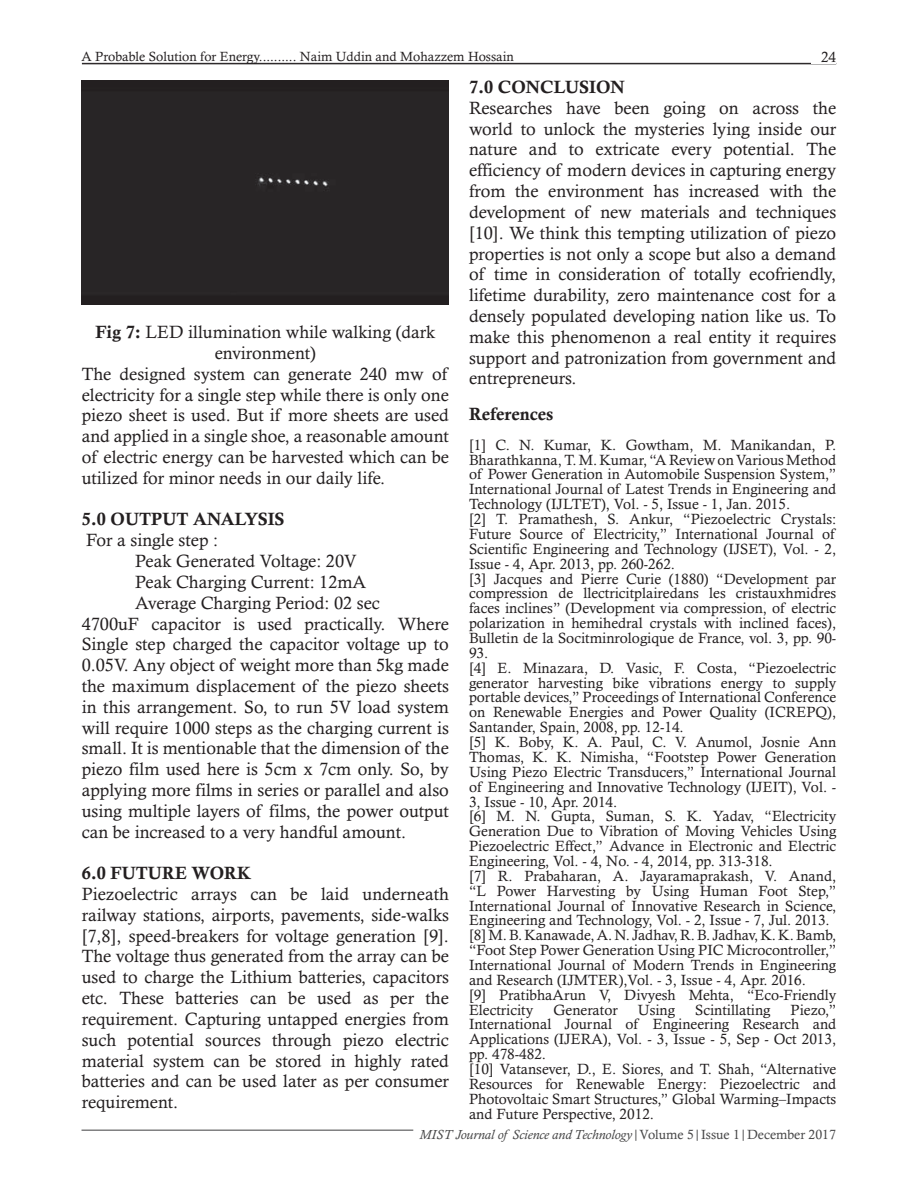
<style>
.page{position:relative;width:918px;height:1188px;background:#fff}
.page>*{position:absolute;margin:0;border:0;box-sizing:border-box;transform-origin:0 0}
.t1{font:17.85px/20.9px "Calisto";color:#231f20;text-align:justify}
.t2{font:17.85px "Calis MT Bol";color:#231f20}
.t3{font:14.85px/14.9px "Calisto";color:#231f20}
.t4{font:13.35px "Calisto";color:#231f20}
.t5{font:italic 13.35px "Calisto";color:#464647}
.s1{font-family:"Calis MT Bol"}
.s2{font-style:normal}
</style>
<div class="page">
<hr style="left:82px;top:1130px;width:331px;height:1px;background:#464647">
<hr style="left:82px;top:63px;width:754px;height:1px;background:#231f20">
<hr style="left:82px;top:64px;width:754px;height:1px;background:#231f20">
<div style="left:812px;top:52px;width:24px;height:12px;background:#fff"></div>
<div style="left:82px;top:80px;width:367px;height:225px;background:#282526"></div>
<p class="t4" style="left:82px;top:52px;width:434px">A Probable Solution for Energy.......... Naim Uddin and Mohazzem Hossain</p>
<p class="t3" style="left:821px;top:51px;width:17px">24</p>
<p class="t1" style="left:95px;top:323px;width:341px"><span class="s1">Fig 7:</span> LED illumination while walking (dark</p>
<p class="t1" style="left:215px;top:344px;width:103px">environment)</p>
<p class="t1" style="left:82px;top:365px;width:367px">The designed system can generate 240 mw of</p>
<p class="t1" style="left:82px;top:386px;width:369px">electricity for a single step while there is only one</p>
<p class="t1" style="left:82px;top:406px;width:369px">piezo sheet is used. But if more sheets are used</p>
<p class="t1" style="left:82px;top:427px;width:369px">and applied in a single shoe, a reasonable amount</p>
<p class="t1" style="left:82px;top:448px;width:369px">of electric energy can be harvested which can be</p>
<p class="t1" style="left:82px;top:469px;width:305px">utilized for minor needs in our daily life.</p>
<p class="t2" style="left:82px;top:513px;width:204px">5.0 OUTPUT ANALYSIS</p>
<p class="t1" style="left:86px;top:531px;width:133px">For a single step :</p>
<p class="t1" style="left:135px;top:552px;width:223px">Peak Generated Voltage: 20V</p>
<p class="t1" style="left:135px;top:573px;width:233px">Peak Charging Current: 12mA</p>
<p class="t1" style="left:135px;top:594px;width:246px">Average Charging Period: 02 sec</p>
<p class="t1" style="left:82px;top:615px;width:369px">4700uF capacitor is used practically. Where</p>
<p class="t1" style="left:82px;top:635px;width:369px">Single step charged the capacitor voltage up to</p>
<p class="t1" style="left:82px;top:656px;width:369px">0.05V. Any object of weight more than 5kg made</p>
<p class="t1" style="left:82px;top:677px;width:369px">the maximum displacement of the piezo sheets</p>
<p class="t1" style="left:82px;top:698px;width:369px">in this arrangement. So, to run 5V load system</p>
<p class="t1" style="left:82px;top:719px;width:369px">will require 1000 steps as the charging current is</p>
<p class="t1" style="left:82px;top:739px;width:369px">small. It is mentionable that the dimension of the</p>
<p class="t1" style="left:82px;top:760px;width:369px">piezo film used here is 5cm x 7cm only. So, by</p>
<p class="t1" style="left:82px;top:781px;width:369px">applying more films in series or parallel and also</p>
<p class="t1" style="left:82px;top:802px;width:369px">using multiple layers of films, the power output</p>
<p class="t1" style="left:82px;top:823px;width:326px">can be increased to a very handful amount.</p>
<p class="t2" style="left:82px;top:867px;width:171px">6.0 FUTURE WORK</p>
<p class="t1" style="left:82px;top:885px;width:369px">Piezoelectric arrays can be laid underneath railway stations, airports, pavements, side-walks [7,8], speed-breakers for voltage generation [9].<br>The voltage thus generated from the array can be used to charge the Lithium batteries, capacitors etc. These batteries can be used as per the requirement. Capturing untapped energies from such potential sources through piezo electric material system can be stored in highly rated batteries and can be used later as per consumer requirement.</p>
<p class="t2" style="left:469px;top:80px;width:157px">7.0 CONCLUSION</p>
<p class="t1" style="left:469px;top:99px;width:369px">Researches have been going on across the world to unlock the mysteries lying inside our nature and to extricate every potential. The efficiency of modern devices in capturing energy from the environment has increased with the development of new materials and techniques [10]. We think this tempting utilization of piezo properties is not only a scope but also a demand of time in consideration of totally ecofriendly, lifetime durability, zero maintenance cost for a densely populated developing nation like us. To make this phenomenon a real entity it requires support and patronization from government and entrepreneurs.</p>
<p class="t2" style="left:469px;top:407px;width:86px">References</p>
<p class="t3" style="left:469px;top:439px;width:369px">[1] C. N. Kumar, K. Gowtham, M. Manikandan, P.<br>Bharathkanna, T. M. Kumar, “A Review on Various Method of Power Generation in Automobile Suspension System,” International Journal of Latest Trends in Engineering and Technology (IJLTET), Vol. - 5, Issue - 1, Jan. 2015.<br>[2] T. Pramathesh, S. Ankur, “Piezoelectric Crystals:<br>Future Source of Electricity,” International Journal of Scientific Engineering and Technology (IJSET), Vol. - 2, Issue - 4, Apr. 2013, pp. 260-262.<br>[3] Jacques and Pierre Curie (1880) “Development par compression de llectricitplairedans les cristauxhmidres faces inclines” (Development via compression, of electric polarization in hemihedral crystals with inclined faces), Bulletin de la Socitminrologique de France, vol. 3, pp. 90- 93.<br>[4] E. Minazara, D. Vasic, F. Costa, “Piezoelectric generator harvesting bike vibrations energy to supply portable devices,” Proceedings of International Conference on Renewable Energies and Power Quality (ICREPQ), Santander, Spain, 2008, pp. 12-14.<br>[5] K. Boby, K. A. Paul, C. V. Anumol, Josnie Ann Thomas, K. K. Nimisha, “Footstep Power Generation Using Piezo Electric Transducers,” International Journal of Engineering and Innovative Technology (IJEIT), Vol. - 3, Issue - 10, Apr. 2014.<br>[6] M. N. Gupta, Suman, S. K. Yadav, “Electricity Generation Due to Vibration of Moving Vehicles Using Piezoelectric Effect,” Advance in Electronic and Electric Engineering, Vol. - 4, No. - 4, 2014, pp. 313-318.<br>[7] R. Prabaharan, A. Jayaramaprakash, V. Anand, “L Power Harvesting by Using Human Foot Step,” International Journal of Innovative Research in Science, Engineering and Technology, Vol. - 2, Issue - 7, Jul. 2013. [8] M. B. Kanawade, A. N. Jadhav, R. B. Jadhav, K. K. Bamb, “Foot Step Power Generation Using PIC Microcontroller,” International Journal of Modern Trends in Engineering and Research (IJMTER),Vol. - 3, Issue - 4, Apr. 2016.<br>[9] PratibhaArun V, Divyesh Mehta, “Eco-Friendly Electricity</p>
<p class="t3" style="left:469px;top:1003px;width:369px;text-indent:322px">Piezo,” International Journal of Engineering Research and Applications (IJERA), Vol. - 3, Issue - 5, Sep - Oct 2013, pp. 478-482.<br>[10] Vatansever, D., E. Siores, and T. Shah, “Alternative Resources for Renewable Energy: Piezoelectric and Photovoltaic Smart Structures,” Global Warming–Impacts and Future Perspective, 2012.</p>
<p class="t3" style="left:553px;top:1003px;width:66px">Generator</p>
<p class="t3" style="left:638px;top:1003px;width:39px">Using</p>
<p class="t3" style="left:695px;top:1003px;width:77px">Scintillating</p>
<p class="t5" style="left:420px;top:1129px;width:418px">MIST Journal of Science and Technology<span class="s2">|Volume 5|Issue 1|December 2017</span></p>
</div>
